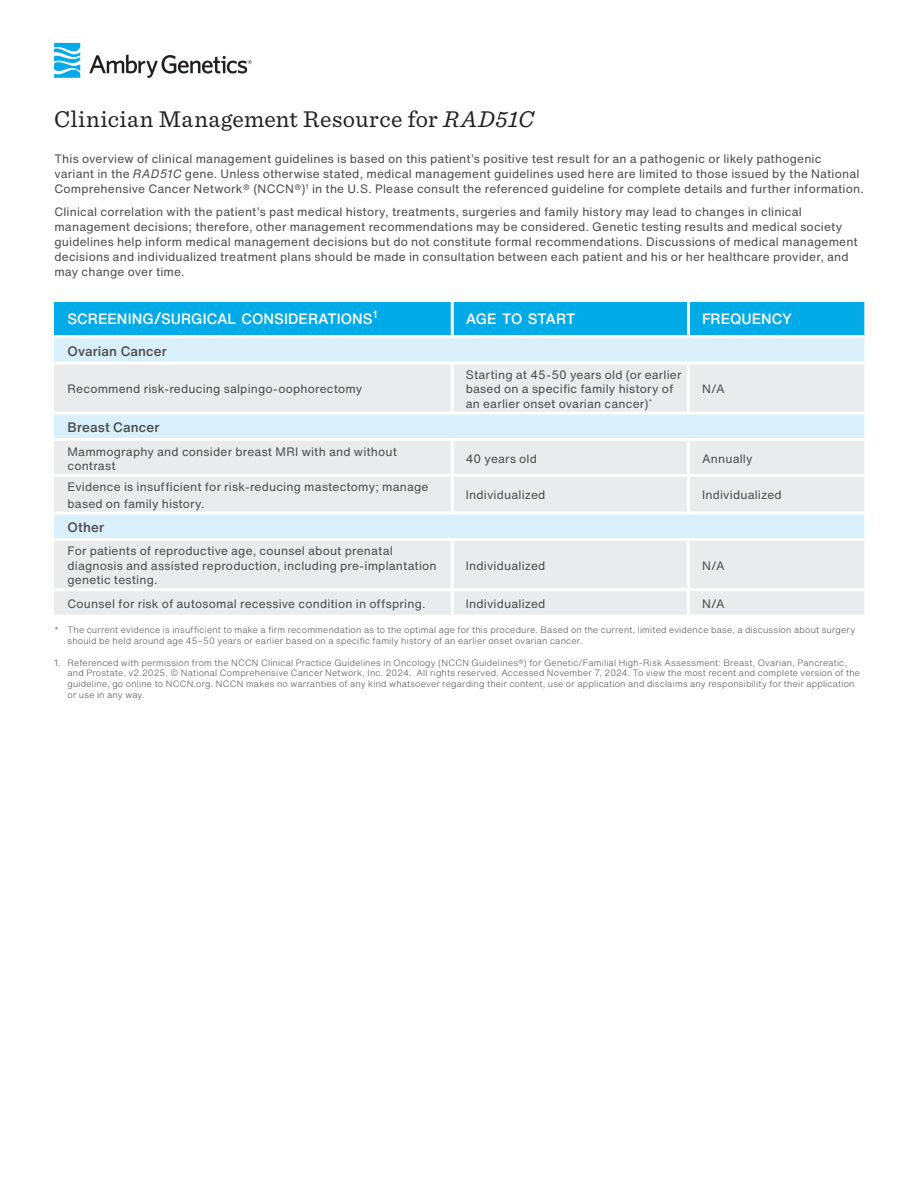
<style>
.page{position:relative;width:918px;height:1188px;background:#fff}
.page>*{position:absolute;margin:0;border:0;box-sizing:border-box;transform-origin:0 0}
.Titles{font:24px "Sentinel";letter-spacing:.02em;color:#231f20}
.Black_all_caps_subhead{font:500 14.7px "Helvetica Now Text";color:#fff}
.Body_Copy{font:500 13.5px "Helvetica Now Text";letter-spacing:.01em;color:#4b4c4d}
.BODY{font:12px/15px "Helvetica Now Text";letter-spacing:.015em;color:#4b4c4d}
.Body_Copy-2{font:12px/14.4px "Helvetica Now Text";letter-spacing:.015em;color:#4b4c4d}
.t1{font:300 9px/10.8px "Helvetica Now Text";letter-spacing:.025em;color:#4d4c4f}
.s1{font-style:italic}
.s2{font-size:16.5px}
</style>
<div class="page">
<div style="left:54px;top:302px;width:810px;height:33px;background:#00abe7"></div>
<div style="left:54px;top:338px;width:810px;height:24px;background:#d9effa"></div>
<svg style="left:54px;top:365px;width:810px;height:250px;background:#e6ebee"></svg>
<hr style="left:54px;top:412px;width:398px;height:3px;background:#fff">
<hr style="left:452px;top:412px;width:236px;height:3px;background:#fff">
<hr style="left:688px;top:412px;width:176px;height:3px;background:#fff">
<hr style="left:54px;top:438px;width:398px;height:3px;background:#fff">
<hr style="left:451px;top:365px;width:3px;height:47px;background:#fff">
<hr style="left:452px;top:438px;width:236px;height:3px;background:#fff">
<hr style="left:451px;top:441px;width:3px;height:33px;background:#fff">
<hr style="left:451px;top:477px;width:3px;height:35px;background:#fff">
<hr style="left:687px;top:365px;width:3px;height:47px;background:#fff">
<hr style="left:688px;top:438px;width:176px;height:3px;background:#fff">
<hr style="left:687px;top:441px;width:3px;height:33px;background:#fff">
<hr style="left:687px;top:477px;width:3px;height:35px;background:#fff">
<hr style="left:54px;top:474px;width:398px;height:3px;background:#fff">
<hr style="left:54px;top:512px;width:398px;height:3px;background:#fff">
<hr style="left:452px;top:474px;width:236px;height:3px;background:#fff">
<hr style="left:452px;top:512px;width:236px;height:3px;background:#fff">
<hr style="left:688px;top:474px;width:176px;height:3px;background:#fff">
<hr style="left:688px;top:512px;width:176px;height:3px;background:#fff">
<hr style="left:54px;top:538px;width:398px;height:3px;background:#fff">
<hr style="left:54px;top:588px;width:398px;height:3px;background:#fff">
<hr style="left:452px;top:538px;width:236px;height:3px;background:#fff">
<hr style="left:451px;top:541px;width:3px;height:47px;background:#fff">
<hr style="left:452px;top:588px;width:236px;height:3px;background:#fff">
<hr style="left:451px;top:591px;width:3px;height:24px;background:#fff">
<hr style="left:688px;top:538px;width:176px;height:3px;background:#fff">
<hr style="left:687px;top:541px;width:3px;height:47px;background:#fff">
<hr style="left:688px;top:588px;width:176px;height:3px;background:#fff">
<hr style="left:687px;top:591px;width:3px;height:24px;background:#fff">
<hr style="left:451px;top:302px;width:3px;height:33px;background:#fff">
<hr style="left:687px;top:302px;width:3px;height:33px;background:#fff">
<svg style="left:54px;top:43px;width:26px;height:35px"></svg>
<svg style="left:89px;top:55px;width:163px;height:23px"></svg>
<p class="Titles" style="left:54px;top:101px;width:481px">Clinician Management Resource for <span class="s1">RAD51C</span></p>
<p class="BODY" style="left:54px;top:151px;width:811px">This overview of clinical management guidelines is based on this patient’s positive test result for an a pathogenic or likely pathogenic variant in the <span class="s1">RAD51C</span> gene. Unless otherwise stated, medical management guidelines used here are limited to those issued by the National<br>Comprehensive Cancer Network® (NCCN®)<sup>1</sup> in the U.S. Please consult the referenced guideline for complete details and further information.</p>
<p class="BODY" style="left:54px;top:204px;width:805px">Clinical correlation with the patient’s past medical history, treatments, surgeries and family history may lead to changes in clinical management decisions; therefore, other management recommendations may be considered. Genetic testing results and medical society guidelines help inform medical management decisions but do not constitute formal recommendations. Discussions of medical management decisions and individualized treatment plans should be made in consultation between each patient and his or her healthcare provider, and may change over time.</p>
<p class="Black_all_caps_subhead" style="left:68px;top:308px;width:311px">SCREENING<span class="s2">/</span>SURGICAL CONSIDERATIONS<sup>1</sup></p>
<p class="Black_all_caps_subhead" style="left:466px;top:308px;width:111px">AGE TO START</p>
<p class="Black_all_caps_subhead" style="left:702px;top:308px;width:91px">FREQUENCY</p>
<p class="Body_Copy" style="left:68px;top:341px;width:101px">Ovarian Cancer</p>
<p class="Body_Copy-2" style="left:68px;top:382px;width:296px">Recommend risk-reducing salpingo-oophorectomy</p>
<p class="Body_Copy-2" style="left:466px;top:367px;width:217px">Starting at 45-50 years old (or earlier based on a specific family history of an earlier onset ovarian cancer)<sup>*</sup></p>
<p class="Body_Copy-2" style="left:702px;top:382px;width:24px">N/A</p>
<p class="Body_Copy" style="left:68px;top:417px;width:94px">Breast Cancer</p>
<p class="Body_Copy-2" style="left:68px;top:444px;width:331px">Mammography and consider breast MRI with and without contrast</p>
<p class="Body_Copy-2" style="left:466px;top:451px;width:73px">40 years old</p>
<p class="Body_Copy-2" style="left:702px;top:451px;width:52px">Annually</p>
<p class="Body_Copy-2" style="left:68px;top:478px;width:363px;line-height:16.5px">Evidence is insufficient for risk-reducing mastectomy; manage based on family history.</p>
<p class="Body_Copy-2" style="left:466px;top:488px;width:81px">Individualized</p>
<p class="Body_Copy-2" style="left:702px;top:488px;width:81px">Individualized</p>
<p class="Body_Copy" style="left:68px;top:517px;width:38px">Other</p>
<p class="Body_Copy-2" style="left:68px;top:544px;width:371px">For patients of reproductive age, counsel about prenatal diagnosis and assisted reproduction, including pre-implantation genetic testing.</p>
<p class="Body_Copy-2" style="left:466px;top:558px;width:81px">Individualized</p>
<p class="Body_Copy-2" style="left:702px;top:558px;width:24px">N/A</p>
<p class="Body_Copy-2" style="left:68px;top:596px;width:360px">Counsel for risk of autosomal recessive condition in offspring.</p>
<p class="Body_Copy-2" style="left:466px;top:596px;width:81px">Individualized</p>
<p class="Body_Copy-2" style="left:702px;top:596px;width:24px">N/A</p>
<p class="t1" style="left:68px;top:625px;width:789px;text-indent:-14px">* The current evidence is insufficient to make a firm recommendation as to the optimal age for this procedure. Based on the current, limited evidence base, a discussion about surgery should be held around age 45–50 years or earlier based on a specific family history of an earlier onset ovarian cancer.</p>
<p class="t1" style="left:68px;top:657px;width:794px;text-indent:-14px">1. Referenced with permission from the NCCN Clinical Practice Guidelines in Oncology (NCCN Guidelines®️) for Genetic/Familial High-Risk Assessment: Breast, Ovarian, Pancreatic, and Prostate. v2.2025. ©️ National Comprehensive Cancer Network, Inc. 2024. All rights reserved. Accessed November 7, 2024. To view the most recent and complete version of the guideline, go online to NCCN.org. NCCN makes no warranties of any kind whatsoever regarding their content, use or application and disclaims any responsibility for their application or use in any way.</p>
</div>
